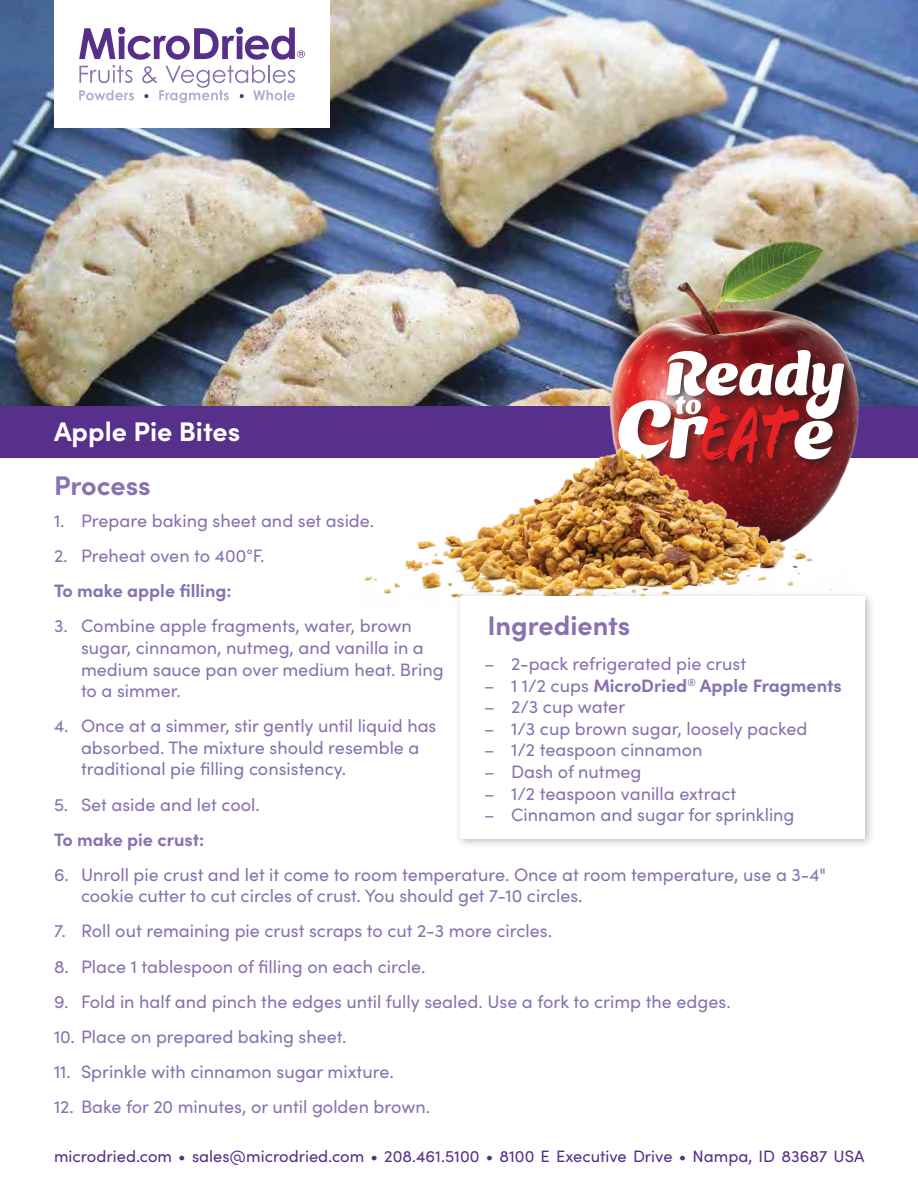
<style>
.page{position:relative;width:918px;height:1188px;background:#fff}
.page>*{position:absolute;margin:0;border:0;box-sizing:border-box;transform-origin:0 0}
.t1{font:700 27px "Sofia Pro";color:#8972af}
.t2{font:700 27px "Sofia Pro";color:#fff}
.t3{font:18px/21.6px "Sofia Pro";color:#8972af}
.t4{font:700 18px "Sofia Pro";color:#8972af}
.t5{font:16.5px "Sofia Pro";color:#562f8b}
.s1{font-weight:400}
</style>
<div class="page">
<div style="left:0;top:405px;width:918px;height:53px;background:#57308b"></div>
<img style="left:0;top:0;width:918px;height:405px">
<img style="left:605px;top:238px;width:259px;height:199px">
<div style="left:616px;top:347px;width:240px;height:129px;background:#231f20;opacity:.75"></div>
<img style="left:618px;top:350px;width:226px;height:86px">
<img style="left:364px;top:436px;width:491px;height:162px">
<div style="left:454px;top:590px;width:421px;height:259px;background:#231f20;opacity:.3"></div>
<div style="left:461px;top:596px;width:404px;height:243px;background:#fff"></div>
<div style="left:54px;top:0;width:276px;height:127px;background:#fff"></div>
<svg style="left:79px;top:27px;width:226px;height:76px"></svg>
<h1 class="t2" style="left:54px;top:410px;width:188px">Apple Pie Bites</h1>
<h1 class="t1" style="left:54px;top:465px;width:98px">Process</h1>
<p class="t3" style="left:54px;top:509px;width:322px">1. Prepare baking sheet and set aside.</p>
<p class="t3" style="left:54px;top:544px;width:212px">2. Preheat oven to 400°F.</p>
<p class="t4" style="left:54px;top:577px;width:179px">To make apple filling:</p>
<p class="t3" style="left:81px;top:614px;width:364px;text-indent:-27px">3. Combine apple fragments, water, brown sugar, cinnamon, nutmeg, and vanilla in a medium sauce pan over medium heat. Bring to a simmer.</p>
<p class="t3" style="left:81px;top:714px;width:357px;text-indent:-27px">4. Once at a simmer, stir gently until liquid has absorbed. The mixture should resemble a traditional pie filling consistency.</p>
<p class="t3" style="left:54px;top:792px;width:207px">5. Set aside and let cool.</p>
<p class="t4" style="left:54px;top:825px;width:152px">To make pie crust:</p>
<p class="t3" style="left:81px;top:863px;width:747px;text-indent:-27px">6. Unroll pie crust and let it come to room temperature. Once at room temperature, use a 3-4" cookie cutter to cut circles of crust. You should get 7-10 circles.</p>
<p class="t3" style="left:54px;top:919px;width:500px">7. Roll out remaining pie crust scraps to cut 2-3 more circles.</p>
<p class="t3" style="left:54px;top:954px;width:373px">8. Place 1 tablespoon of filling on each circle.</p>
<p class="t3" style="left:54px;top:990px;width:678px">9. Fold in half and pinch the edges until fully sealed. Use a fork to crimp the edges.</p>
<p class="t3" style="left:54px;top:1025px;width:294px">10. Place on prepared baking sheet.</p>
<p class="t3" style="left:54px;top:1060px;width:341px">11. Sprinkle with cinnamon sugar mixture.</p>
<p class="t3" style="left:54px;top:1095px;width:378px">12. Bake for 20 minutes, or until golden brown.</p>
<h1 class="t1" style="left:488px;top:604px;width:144px">Ingredients</h1>
<p class="t3" style="left:484px;top:652px;width:264px">– 2-pack refrigerated pie crust</p>
<p class="t4" style="left:484px;top:671px;width:359px"><span class="s1">– 1 1/2 cups</span> MicroDried<sup>®</sup> Apple Fragments</p>
<p class="t3" style="left:484px;top:695px;width:143px">– 2/3 cup water</p>
<p class="t3" style="left:484px;top:717px;width:325px">– 1/3 cup brown sugar, loosely packed</p>
<p class="t3" style="left:484px;top:738px;width:220px">– 1/2 teaspoon cinnamon</p>
<p class="t3" style="left:484px;top:760px;width:159px">– Dash of nutmeg</p>
<p class="t3" style="left:484px;top:781px;width:254px">– 1/2 teaspoon vanilla extract</p>
<p class="t3" style="left:484px;top:803px;width:312px">– Cinnamon and sugar for sprinkling</p>
<p class="t5" style="left:54px;top:1144px;width:812px">microdried.com • sales@microdried.com • 208.461.5100 • 8100 E Executive Drive • Nampa, ID 83687 USA</p>
</div>
